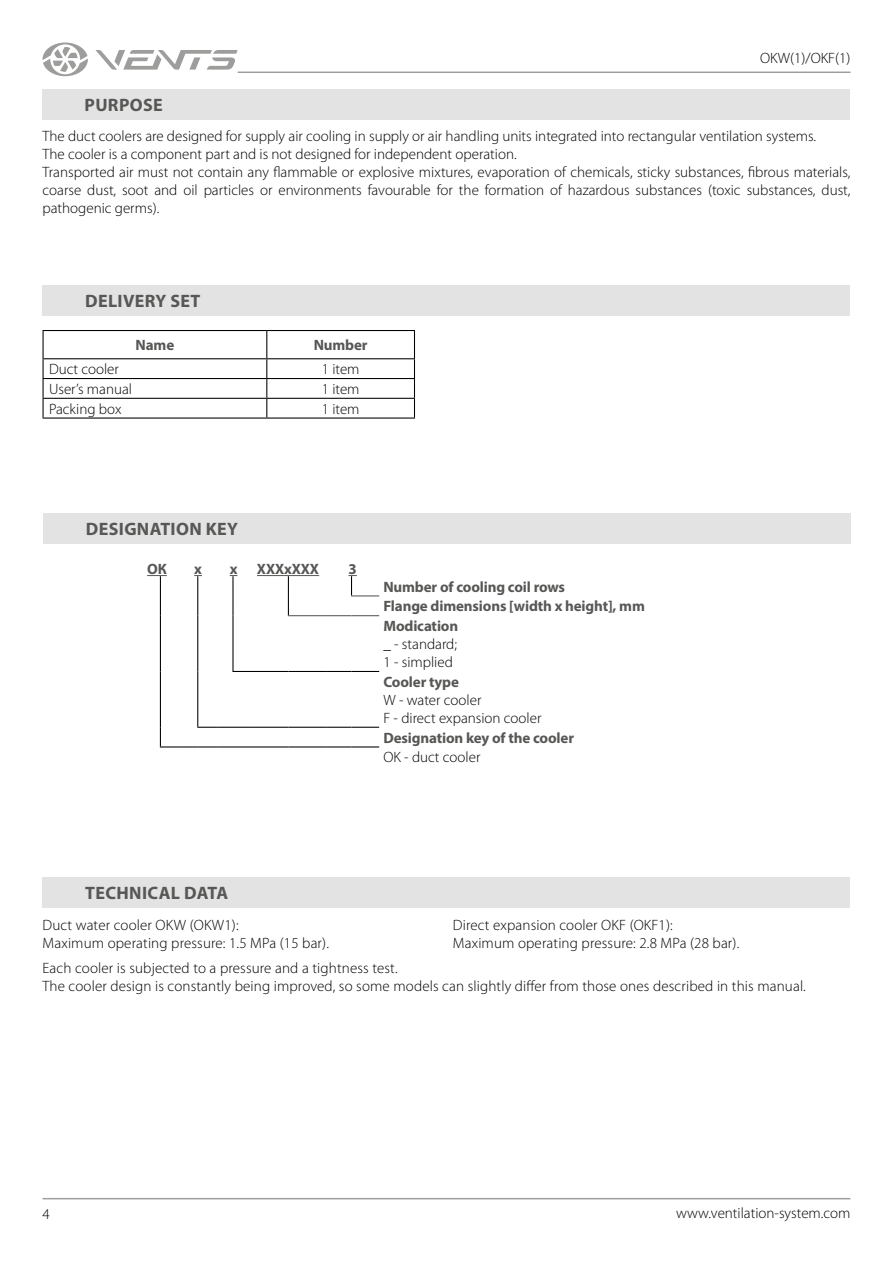
<style>
.page{position:relative;width:893px;height:1263px;background:#fff}
.page>*{position:absolute;margin:0;border:0;box-sizing:border-box;transform-origin:0 0}
.t1{font:700 18px "Myriad Pro";letter-spacing:.02em;color:#575756}
.t2{font:300 15px/18px "Myriad Pro";color:#000}
.t3{font:700 15px/19.8px "Myriad Pro";letter-spacing:-.01em;color:#575756}
</style>
<div class="page">
<hr style="left:43px;top:1198px;width:807px;height:1px;background:#9d9d9c">
<hr style="left:238px;top:72px;width:612px;height:1px;background:#9d9d9c">
<svg style="left:95px;top:50px;width:143px;height:20px"></svg>
<svg style="left:43px;top:43px;width:45px;height:33px"></svg>
<div style="left:43px;top:285px;width:807px;height:31px;background:#e3e3e3"></div>
<div style="left:43px;top:513px;width:808px;height:31px;background:#e3e3e3"></div>
<div style="left:42px;top:89px;width:808px;height:31px;background:#e3e3e3"></div>
<hr style="left:43px;top:330px;width:224px;height:1px;background:#000">
<hr style="left:267px;top:330px;width:148px;height:1px;background:#000">
<hr style="left:43px;top:358px;width:224px;height:1px;background:#000">
<hr style="left:267px;top:358px;width:148px;height:1px;background:#000">
<hr style="left:43px;top:378px;width:224px;height:1px;background:#000">
<hr style="left:267px;top:378px;width:148px;height:1px;background:#000">
<hr style="left:43px;top:398px;width:224px;height:1px;background:#000">
<svg style="left:43px;top:331px;width:1px;height:86px"></svg>
<hr style="left:267px;top:398px;width:148px;height:1px;background:#000">
<svg style="left:266px;top:331px;width:1px;height:86px"></svg>
<svg style="left:414px;top:331px;width:1px;height:86px"></svg>
<hr style="left:43px;top:417px;width:224px;height:2px;background:#000">
<hr style="left:267px;top:417px;width:148px;height:2px;background:#000">
<hr style="left:197px;top:616px;width:1px;height:55px;background:#000">
<hr style="left:160px;top:616px;width:1px;height:55px;background:#000">
<hr style="left:160px;top:671px;width:1px;height:56px;background:#000">
<hr style="left:250px;top:746px;width:38px;height:1px;background:#000">
<hr style="left:288px;top:746px;width:38px;height:1px;background:#000">
<svg style="left:326px;top:746px;width:53px;height:1px"></svg>
<hr style="left:232px;top:576px;width:2px;height:20px;background:#000">
<hr style="left:232px;top:596px;width:2px;height:20px;background:#000">
<svg style="left:288px;top:576px;width:1px;height:39px"></svg>
<hr style="left:232px;top:616px;width:2px;height:55px;background:#000">
<hr style="left:197px;top:671px;width:1px;height:56px;background:#000">
<svg style="left:232px;top:671px;width:18px;height:1px"></svg>
<hr style="left:250px;top:671px;width:38px;height:1px;background:#000">
<hr style="left:288px;top:671px;width:38px;height:1px;background:#000">
<svg style="left:326px;top:671px;width:53px;height:1px"></svg>
<svg style="left:160px;top:727px;width:90px;height:20px"></svg>
<hr style="left:250px;top:727px;width:38px;height:1px;background:#000">
<hr style="left:288px;top:727px;width:38px;height:1px;background:#000">
<svg style="left:326px;top:727px;width:53px;height:1px"></svg>
<hr style="left:288px;top:615px;width:38px;height:1px;background:#575756">
<svg style="left:326px;top:615px;width:53px;height:1px"></svg>
<svg style="left:147px;top:575px;width:20px;height:41px"></svg>
<svg style="left:194px;top:575px;width:8px;height:41px"></svg>
<hr style="left:257px;top:575px;width:62px;height:1px;background:#575756">
<svg style="left:348px;top:575px;width:31px;height:21px"></svg>
<div style="left:43px;top:877px;width:807px;height:31px;background:#e3e3e3"></div>
<p class="t1" style="left:85px;top:93px;width:80px">PURPOSE</p>
<p class="t2" style="left:760px;top:49px;width:92px">OKW(1)/OKF(1)</p>
<p class="t2" style="left:43px;top:127px;width:809px">The duct coolers are designed for supply air cooling in supply or air handling units integrated into rectangular ventilation systems.<br>The cooler is a component part and is not designed for independent operation.<br>Transported air must not contain any flammable or explosive mixtures, evaporation of chemicals, sticky substances, fibrous materials, coarse dust, soot and oil particles or environments favourable for the formation of hazardous substances (toxic substances, dust, pathogenic germs).</p>
<p class="t1" style="left:85px;top:289px;width:117px">DELIVERY SET</p>
<p class="t3" style="left:136px;top:335px;width:40px">Name</p>
<p class="t3" style="left:314px;top:335px;width:55px">Number</p>
<p class="t2" style="left:49px;top:360px;width:71px">Duct cooler</p>
<p class="t2" style="left:322px;top:360px;width:39px">1 item</p>
<p class="t2" style="left:49px;top:380px;width:84px">User’s manual</p>
<p class="t2" style="left:322px;top:380px;width:39px">1 item</p>
<p class="t2" style="left:49px;top:400px;width:74px">Packing box</p>
<p class="t2" style="left:322px;top:400px;width:39px">1 item</p>
<p class="t1" style="left:86px;top:518px;width:154px">DESIGNATION KEY</p>
<p class="t3" style="left:147px;top:559px;width:21px">ОК</p>
<p class="t3" style="left:194px;top:559px;width:9px">х</p>
<p class="t3" style="left:230px;top:559px;width:9px">х</p>
<p class="t3" style="left:257px;top:559px;width:64px">ХХХхХХХ</p>
<p class="t3" style="left:348px;top:559px;width:10px">3</p>
<p class="t3" style="left:383px;top:576px;width:263px">Number of cooling coil rows<br>Flange dimensions [width x height], mm<br>Modication</p>
<p class="t2" style="left:383px;top:635px;width:75px">_ - standard;<br>1 - simplied</p>
<p class="t3" style="left:383px;top:671px;width:77px">Cooler type</p>
<p class="t2" style="left:383px;top:691px;width:159px">W - water cooler<br>F - direct expansion cooler</p>
<p class="t3" style="left:383px;top:727px;width:192px">Designation key of the cooler</p>
<p class="t2" style="left:383px;top:749px;width:99px">OK - duct cooler</p>
<p class="t1" style="left:85px;top:881px;width:144px">TECHNICAL DATA</p>
<p class="t2" style="left:43px;top:916px;width:288px">Duct water cooler OKW (OKW1):<br>Maximum operating pressure: 1.5 MPa (15 bar).</p>
<p class="t2" style="left:453px;top:916px;width:288px">Direct expansion cooler OKF (OKF1):<br>Maximum operating pressure: 2.8 MPa (28 bar).</p>
<p class="t2" style="left:43px;top:960px;width:765px">Each cooler is subjected to a pressure and a tightness test.<br>The cooler design is constantly being improved, so some models can slightly differ from those ones described in this manual.</p>
<p class="t2" style="left:43px;top:1205px;width:9px">4</p>
<p class="t2" style="left:676px;top:1204px;width:176px">www.ventilation-system.com</p>
</div>
